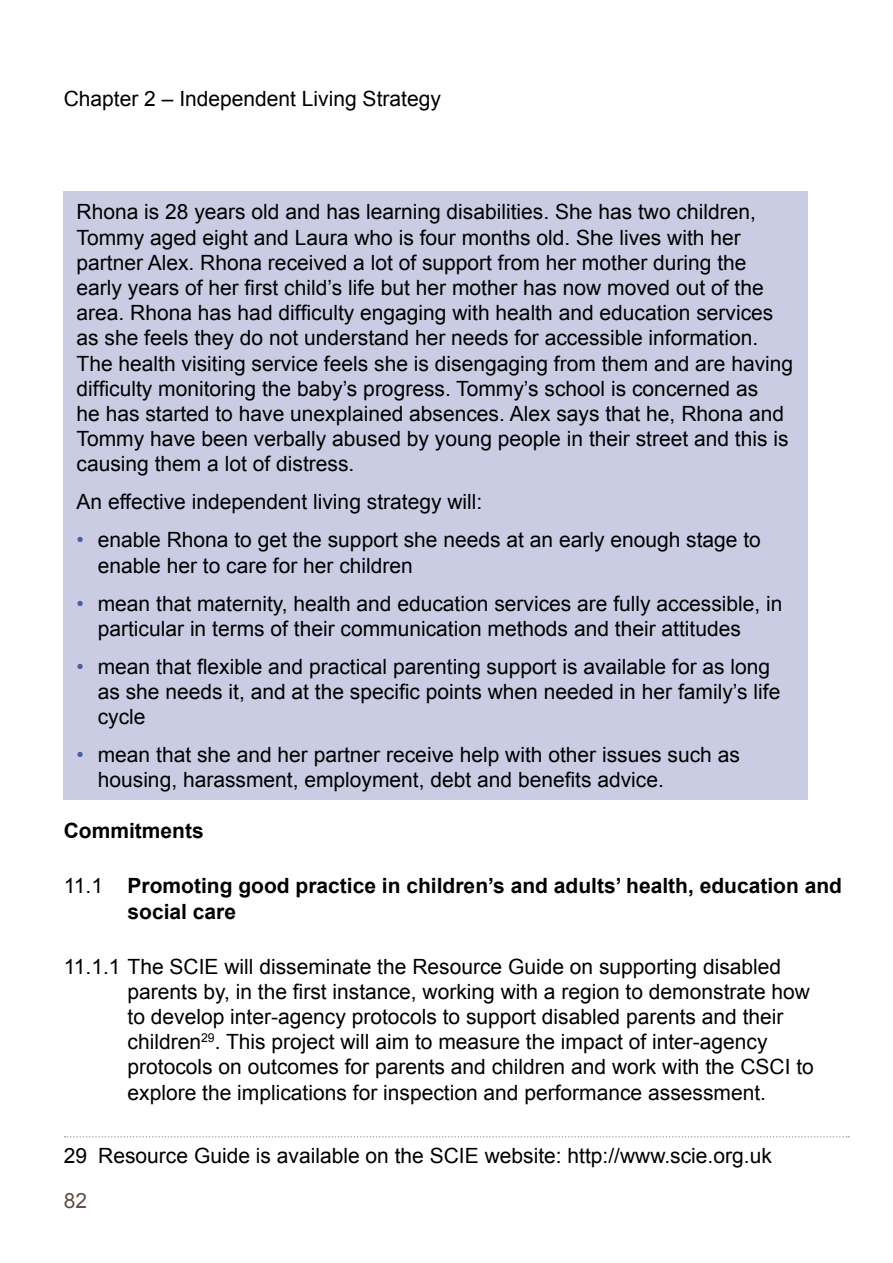
<style>
.page{position:relative;width:893px;height:1263px;background:#fff}
.page>*{position:absolute;margin:0;border:0;box-sizing:border-box;transform-origin:0 0}
.norm{font:21px/25.2px "Arial";color:#000}
.sub_1{font:21px/25.2px "Arial";color:#000}
.norm_large_indent{font:21px/25.2px "Arial";color:#000}
.norm_large_indent-2{font:700 21px/25.2px "Arial";color:#000}
.Footnote{font:21px "Arial";color:#000}
.norm_indent{font:21px "Arial";color:#000}
.Heading_3{font:700 21px "Arial";color:#000}
.t1{font:21px "Arial";color:#605046}
.s1{color:#4460a5}
.s2{font-weight:400}
</style>
<div class="page">
<div style="left:64px;top:191px;width:744px;height:609px;background:#cacce4"></div>
<svg style="left:65px;top:1136px;width:784px;height:1px"></svg>
<p class="norm" style="left:64px;top:86px;width:379px">Chapter 2 – Independent Living Strategy</p>
<p class="norm" style="left:77px;top:200px;width:718px">Rhona is 28 years old and has learning disabilities. She has two children, Tommy aged eight and Laura who is four months old. She lives with her partner Alex. Rhona received a lot of support from her mother during the early years of her first child’s life but her mother has now moved out of the area. Rhona has had difficulty engaging with health and education services as she feels they do not understand her needs for accessible information.<br>The health visiting service feels she is disengaging from them and are having difficulty monitoring the baby’s progress. Tommy’s school is concerned as<br>he has started to have unexplained absences. Alex says that he, Rhona and Tommy have been verbally abused by young people in their street and this is causing them a lot of distress.</p>
<p class="norm_indent" style="left:77px;top:488px;width:407px">An effective independent living strategy will:</p>
<p class="sub_1" style="left:98px;top:528px;width:665px;text-indent:-21px"><span class="s1">•</span> enable Rhona to get the support she needs at an early enough stage to enable her to care for her children</p>
<p class="sub_1" style="left:98px;top:591px;width:686px;text-indent:-21px"><span class="s1">•</span> mean that maternity, health and education services are fully accessible, in particular in terms of their communication methods and their attitudes</p>
<p class="sub_1" style="left:98px;top:654px;width:684px;text-indent:-21px"><span class="s1">•</span> mean that flexible and practical parenting support is available for as long as she needs it, and at the specific points when needed in her family’s life cycle</p>
<p class="sub_1" style="left:98px;top:742px;width:644px;text-indent:-21px"><span class="s1">•</span> mean that she and her partner receive help with other issues such as housing, harassment, employment, debt and benefits advice.</p>
<p class="Heading_3" style="left:64px;top:817px;width:142px">Commitments</p>
<p class="norm_large_indent-2" style="left:128px;top:874px;width:716px;text-indent:-64px"><span class="s2">11.1</span> Promoting good practice in children’s and adults’ health, education and social care</p>
<p class="norm_large_indent" style="left:128px;top:954px;width:688px;text-indent:-64px">11.1.1 The SCIE will disseminate the Resource Guide on supporting disabled parents by, in the first instance, working with a region to demonstrate how to develop inter-agency protocols to support disabled parents and their children<sup>29</sup>. This project will aim to measure the impact of inter-agency protocols on outcomes for parents and children and work with the CSCI to explore the implications for inspection and performance assessment.</p>
<p class="Footnote" style="left:64px;top:1142px;width:710px">29 Resource Guide is available on the SCIE website: http://www.scie.org.uk</p>
<p class="t1" style="left:64px;top:1187px;width:25px">82</p>
</div>
